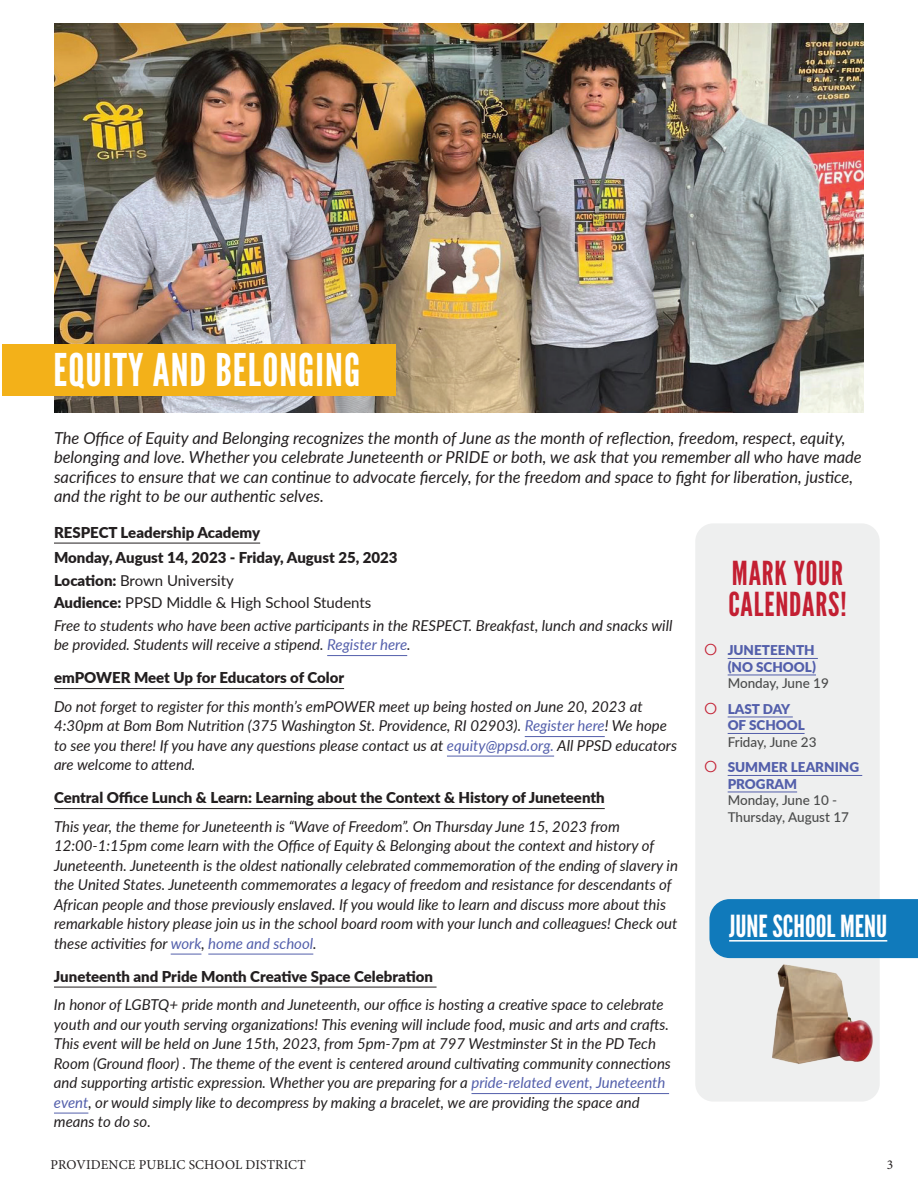
<style>
.page{position:relative;width:918px;height:1188px;background:#fff}
.page>*{position:absolute;margin:0;border:0;box-sizing:border-box;transform-origin:0 0}
.t1{font:45px "League Gothic";letter-spacing:.025em;color:#fff}
.t2{font:33px/31.5px "League Gothic";letter-spacing:.025em;color:#c31f32}
.t3{font:30.3px "League Gothic";color:#fff}
.t4{font:italic 16.5px/19.5px "Lato";color:#231f20}
.t5{font:italic 15px/19.5px "Lato";color:#231f20}
.t6{font:900 15px/25.5px "Lato";color:#231f20}
.t7{font:500 13.5px/16.5px "Lato";color:#4a4b4b}
.t8{font:900 13.5px/16.5px "Lato";color:#535fab}
.t9{font:13.5px "Minion Pro";letter-spacing:.01em;color:#231f20}
.s1{font-weight:900;font-style:normal}
.s2{font-style:normal}
.s3{color:#535fab}
</style>
<div class="page">
<div style="left:695px;top:523px;width:185px;height:579px;background:#eeefef;border-radius:18px"></div>
<div style="left:709px;top:899px;width:209px;height:59px;background:#107abb"></div>
<hr style="left:729px;top:940px;width:158px;height:2px;background:#fff">
<img style="left:759px;top:952px;width:132px;height:112px">
<hr style="left:728px;top:658px;width:90px;height:1px;background:#535fab">
<hr style="left:728px;top:675px;width:88px;height:1px;background:#535fab">
<hr style="left:728px;top:717px;width:65px;height:1px;background:#535fab">
<hr style="left:728px;top:733px;width:77px;height:1px;background:#535fab">
<hr style="left:728px;top:775px;width:134px;height:1px;background:#535fab">
<hr style="left:728px;top:792px;width:69px;height:1px;background:#535fab">
<img style="left:54px;top:24px;width:810px;height:388px">
<div style="left:2px;top:344px;width:394px;height:51px;background:#f3b119"></div>
<hr style="left:54px;top:543px;width:206px;height:1px;background:#231f20">
<hr style="left:327px;top:655px;width:80px;height:1px;background:#535fab">
<hr style="left:54px;top:688px;width:290px;height:1px;background:#231f20">
<hr style="left:525px;top:736px;width:80px;height:1px;background:#535fab">
<hr style="left:447px;top:756px;width:107px;height:1px;background:#535fab">
<hr style="left:54px;top:808px;width:551px;height:1px;background:#231f20">
<hr style="left:171px;top:954px;width:30px;height:1px;background:#535fab">
<hr style="left:208px;top:954px;width:105px;height:1px;background:#535fab">
<hr style="left:54px;top:987px;width:383px;height:1px;background:#231f20">
<hr style="left:472px;top:1093px;width:197px;height:1px;background:#535fab">
<hr style="left:54px;top:1113px;width:34px;height:1px;background:#535fab">
<h1 class="t1" style="left:54px;top:343px;width:308px">EQUITY AND BELONGING</h1>
<p class="t4" style="left:54px;top:427px;width:809px">The Office of Equity and Belonging recognizes the month of June as the month of reflection, freedom, respect, equity, belonging and love. Whether you celebrate Juneteenth or PRIDE or both, we ask that you remember all who have made sacrifices to ensure that we can continue to advocate fiercely, for the freedom and space to fight for liberation, justice, and the right to be our authentic selves.</p>
<p class="t6" style="left:54px;top:519px;width:345px">RESPECT Leadership Academy<br>Monday, August 14, 2023 - Friday, August 25, 2023</p>
<p class="t5" style="left:54px;top:568px;width:620px;line-height:22.5px"><span class="s1">Location:</span> <span class="s2">Brown University<br></span><span class="s1">Audience:</span> <span class="s2">PPSD Middle &amp; High School Students<br></span>Free to students who have been active participants in the RESPECT. Breakfast, lunch and snacks will</p>
<p class="t5" style="left:54px;top:634px;width:358px">be provided. Students will receive a stipend. <span class="s3">Register here</span>.</p>
<p class="t6" style="left:54px;top:664px;width:292px">emPOWER Meet Up for Educators of Color</p>
<p class="t5" style="left:54px;top:696px;width:625px">Do not forget to register for this month’s emPOWER meet up being hosted on June 20, 2023 at 4:30pm at Bom Bom Nutrition (375 Washington St. Providence, RI 02903). <span class="s3">Register here</span>! We hope to see you there! If you have any questions please contact us at <span class="s3">equity@ppsd.org.</span> All PPSD educators are welcome to attend.</p>
<p class="t6" style="left:54px;top:784px;width:552px">Central Office Lunch &amp; Learn: Learning about the Context &amp; History of Juneteenth</p>
<p class="t5" style="left:54px;top:816px;width:626px">This year, the theme for Juneteenth is “Wave of Freedom”. On Thursday June 15, 2023 from 12:00-1:15pm come learn with the Office of Equity &amp; Belonging about the context and history of Juneteenth. Juneteenth is the oldest nationally celebrated commemoration of the ending of slavery in the United States. Juneteenth commemorates a legacy of freedom and resistance for descendants of African people and those previously enslaved. If you would like to learn and discuss more about this remarkable history please join us in the school board room with your lunch and colleagues! Check out these activities for <span class="s3">work</span>, <span class="s3">home and school</span>.</p>
<p class="t6" style="left:54px;top:963px;width:381px">Juneteenth and Pride Month Creative Space Celebration</p>
<p class="t5" style="left:54px;top:994px;width:618px">In honor of LGBTQ+ pride month and Juneteenth, our office is hosting a creative space to celebrate youth and our youth serving organizations! This evening will include food, music and arts and crafts.<br>This event will be held on June 15th, 2023, from 5pm-7pm at 797 Westminster St in the PD Tech Room (Ground floor) . The theme of the event is centered around cultivating community connections and supporting artistic expression. Whether you are preparing for a <span class="s3">pride-related event, Juneteenth event</span>, or would simply like to decompress by making a bracelet, we are providing the space and means to do so.</p>
<h2 class="t2" style="left:728px;top:557px;width:120px">MARK YOUR<br>CALENDARS!</h2>
<p class="t8" style="left:728px;top:642px;width:90px">JUNETEENTH (NO SCHOOL)</p>
<p class="t7" style="left:728px;top:675px;width:103px">Monday, June 19</p>
<p class="t8" style="left:728px;top:700px;width:79px">LAST DAY<br>OF SCHOOL</p>
<p class="t7" style="left:728px;top:733px;width:90px">Friday, June 23</p>
<p class="t8" style="left:728px;top:759px;width:133px">SUMMER LEARNING<br>PROGRAM</p>
<p class="t7" style="left:728px;top:792px;width:123px">Monday, June 10 -<br>Thursday, August 17</p>
<h3 class="t3" style="left:729px;top:908px;width:160px">JUNE SCHOOL MENU</h3>
<p class="t9" style="left:50px;top:1155px;width:257px">PROVIDENCE PUBLIC SCHOOL DISTRICT</p>
<p class="t9" style="left:887px;top:1155px;width:8px">3</p>
</div>
